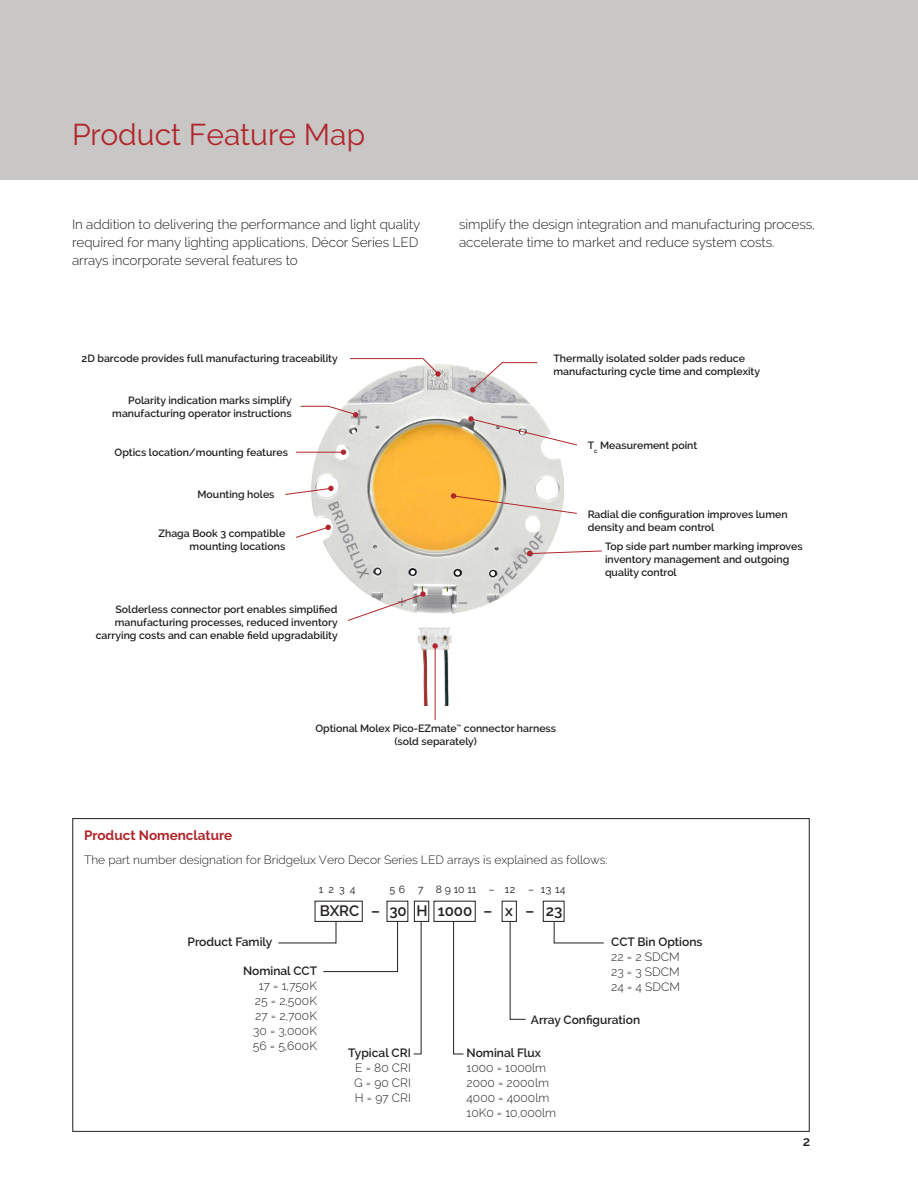
<style>
.page{position:relative;width:918px;height:1188px;background:#fff}
.page>*{position:absolute;margin:0;border:0;box-sizing:border-box;transform-origin:0 0}
.t1{font:30px "Raleway";color:#b1262c}
.t2{font:600 15px "Raleway";color:#231f20}
.t3{font:300 13.5px/18px "Raleway";letter-spacing:-.005em;color:#231f20}
.t4{font:700 13.5px "Raleway";color:#b1262c}
.t5{font:600 13.5px "Raleway";color:#231f20}
.t6{font:300 12px/15px "Raleway";color:#231f20;text-align:justify}
.t7{font:600 12px "Raleway";color:#231f20}
.t8{font:600 10.5px/12.8px "Raleway";color:#231f20;text-align:right}
.t9{font:10.5px "Raleway";letter-spacing:.04em;color:#231f20}
</style>
<div class="page">
<div style="left:0;top:0;width:918px;height:180px;background:#c8c7c6"></div>
<svg style="left:278px;top:921px;width:120px;height:51px"></svg>
<svg style="left:413px;top:921px;width:9px;height:134px"></svg>
<svg style="left:453px;top:922px;width:11px;height:133px"></svg>
<svg style="left:509px;top:922px;width:17px;height:98px"></svg>
<svg style="left:553px;top:921px;width:51px;height:23px"></svg>
<div style="left:315px;top:901px;width:48px;height:21px;border:1px solid #231f20"></div>
<div style="left:387px;top:901px;width:21px;height:21px;border:1px solid #231f20"></div>
<div style="left:543px;top:901px;width:21px;height:21px;border:1px solid #231f20"></div>
<div style="left:434px;top:901px;width:42px;height:21px;border:1px solid #231f20"></div>
<div style="left:414px;top:901px;width:15px;height:21px;border:1px solid #231f20"></div>
<div style="left:502px;top:901px;width:15px;height:21px;border:1px solid #231f20"></div>
<img style="left:312px;top:364px;width:252px;height:250px">
<svg style="left:349px;top:358px;width:92px;height:19px"></svg>
<svg style="left:300px;top:406px;width:58px;height:11px"></svg>
<hr style="left:296px;top:452px;width:47px;height:1px;background:#b1262c">
<svg style="left:341px;top:449px;width:5px;height:6px"></svg>
<svg style="left:285px;top:486px;width:49px;height:9px"></svg>
<svg style="left:296px;top:525px;width:35px;height:13px"></svg>
<svg style="left:347px;top:591px;width:79px;height:30px"></svg>
<svg style="left:451px;top:493px;width:126px;height:21px;background:#e9ca9c"></svg>
<svg style="left:468px;top:416px;width:109px;height:30px"></svg>
<svg style="left:470px;top:362px;width:68px;height:30px"></svg>
<img style="left:417px;top:627px;width:35px;height:79px">
<hr style="left:435px;top:646px;width:1px;height:74px;background:#b1262c">
<svg style="left:432px;top:643px;width:6px;height:6px"></svg>
<svg style="left:527px;top:550px;width:75px;height:7px"></svg>
<h1 class="t1" style="left:72px;top:123px;width:295px">Product Feature Map</h1>
<p class="t3" style="left:72px;top:216px;width:350px">In addition to delivering the performance and light quality required for many lighting applications, Décor Series LED arrays incorporate several features to</p>
<p class="t8" style="left:82px;top:353px;width:258px">2D barcode provides full manufacturing traceability</p>
<p class="t8" style="left:112px;top:395px;width:181px">Polarity indication marks simplify manufacturing operator instructions</p>
<p class="t8" style="left:115px;top:447px;width:175px">Optics location/mounting features</p>
<p class="t8" style="left:198px;top:489px;width:78px">Mounting holes</p>
<p class="t8" style="left:159px;top:528px;width:128px">Zhaga Book 3 compatible mounting locations</p>
<p class="t8" style="left:96px;top:604px;width:243px">Solderless connector port enables simplified manufacturing processes, reduced inventory carrying costs and can enable field upgradability</p>
<p class="t3" style="left:459px;top:216px;width:357px">simplify the design integration and manufacturing process, accelerate time to market and reduce system costs.</p>
<p class="t8" style="left:554px;top:353px;width:208px;text-align:left">Thermally isolated solder pads reduce manufacturing cycle time and complexity</p>
<p class="t8" style="left:588px;top:440px;width:111px">T<sub>c</sub> Measurement point</p>
<p class="t8" style="left:588px;top:509px;width:201px;text-align:left">Radial die configuration improves lumen density and beam control</p>
<p class="t8" style="left:605px;top:541px;width:199px;text-align:left">Top side part number marking improves inventory management and outgoing quality control</p>
<p class="t8" style="left:315px;top:723px;width:242px;text-align:center">Optional Molex Pico-EZmate<sup>™</sup> connector harness (sold separately)</p>
<p class="t4" style="left:84px;top:829px;width:150px">Product Nomenclature</p>
<p class="t6" style="left:84px;top:853px;width:525px">The part number designation for Bridgelux Vero Decor Series LED arrays is explained as follows:</p>
<p class="t9" style="left:319px;top:885px;width:38px">1 2 3 4</p>
<p class="t9" style="left:389px;top:885px;width:178px">5 6 7 8 9 10 11 – 12 – 13 14</p>
<h2 class="t2" style="left:320px;top:905px;width:244px">BXRC – 30 H 1000 – x – 23</h2>
<p class="t7" style="left:188px;top:937px;width:86px">Product Family</p>
<p class="t7" style="left:611px;top:937px;width:93px">CCT Bin Options</p>
<p class="t6" style="left:611px;top:950px;width:70px">22 = 2 SDCM 23 = 3 SDCM 24 = 4 SDCM</p>
<p class="t7" style="left:243px;top:966px;width:76px">Nominal CCT</p>
<p class="t6" style="left:253px;top:979px;width:66px;text-align:center">17 = 1,750K<br>25 = 2,500K<br>27 = 2,700K<br>30 = 3,000K<br>56 = 5,600K</p>
<p class="t7" style="left:531px;top:1015px;width:111px">Array Configuration</p>
<p class="t7" style="left:348px;top:1048px;width:64px">Typical CRI</p>
<p class="t6" style="left:354px;top:1062px;width:58px">E = 80 CRI G = 90 CRI H = 97 CRI</p>
<p class="t7" style="left:467px;top:1048px;width:76px">Nominal Flux</p>
<p class="t6" style="left:467px;top:1062px;width:91px;text-align:left">1000 = 1000lm<br>2000 = 2000lm<br>4000 = 4000lm<br>10K0 = 10,000lm</p>
<p class="t5" style="left:803px;top:1136px;width:9px">2</p>
</div>
